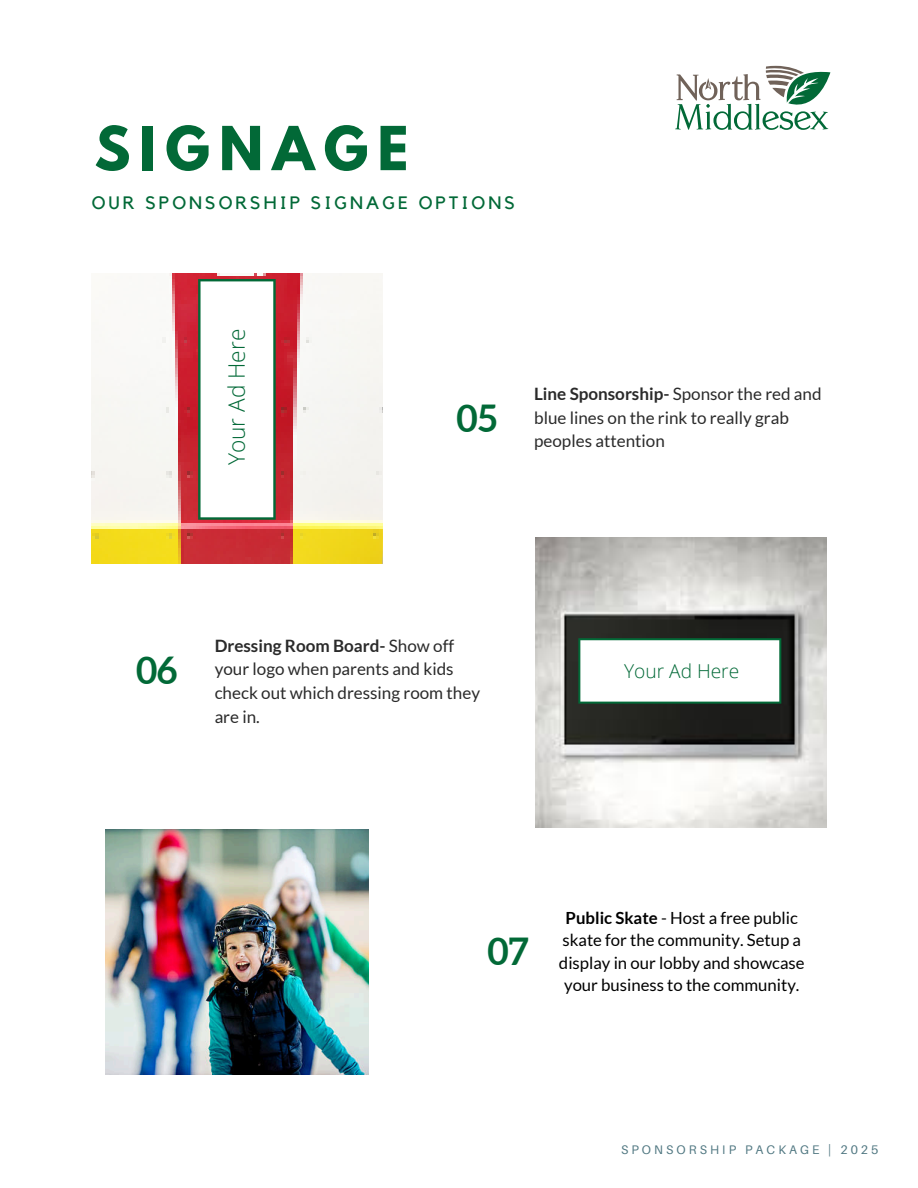
<style>
.page{position:relative;width:918px;height:1188px;background:#fff}
.page>*{position:absolute;margin:0;border:0;box-sizing:border-box;transform-origin:0 0}
.t1{font:700 53.7px "League Spartan";letter-spacing:.17em;color:#026937}
.t2{font:700 37.35px "Aleo";color:#026937}
.t3{font:300 22.65px "Open Sans";color:#026937}
.t4{font:300 19.2px "Open Sans";color:#026937}
.t5{font:17.85px "Kollektif";letter-spacing:.17em;color:#026937}
.t6{font:17.1px/23.7px "Lato";color:#2a2a2a}
.t7{font:16.8px/22.5px "Lato";color:#000;text-align:center}
.t8{font:12.45px "Aileron";letter-spacing:.25em;color:#517882}
.s1{font-weight:700}
</style>
<div class="page">
<svg style="left:675px;top:66px;width:155px;height:64px"></svg>
<img style="left:92px;top:273px;width:290px;height:291px">
<img style="left:536px;top:537px;width:290px;height:291px">
<svg style="left:198px;top:279px;width:78px;height:241px"></svg>
<svg style="left:578px;top:638px;width:203px;height:66px"></svg>
<img style="left:106px;top:830px;width:263px;height:244px">
<p class="t1" style="left:94px;top:122px;width:316px">SIGNAGE</p>
<p class="t5" style="left:92px;top:195px;width:424px">OUR SPONSORSHIP SIGNAGE OPTIONS</p>
<p class="t3" style="left:221px;top:465px;width:138px;rotate:-90deg">Your Ad Here</p>
<h2 class="t2" style="left:456px;top:397px;width:42px">05</h2>
<p class="t6" style="left:534px;top:381px;width:289px"><span class="s1">Line Sponsorship-</span> Sponsor the red and blue lines on the rink to really grab peoples attention</p>
<p class="t2" style="left:136px;top:649px;width:43px">06</p>
<h4 class="t6" style="left:215px;top:633px;width:267px"><span class="s1">Dressing Room Board-</span> Show off your logo when parents and kids check out which dressing room they are in.</h4>
<h3 class="t4" style="left:624px;top:657px;width:117px">Your Ad Here</h3>
<p class="t2" style="left:487px;top:930px;width:43px">07</p>
<p class="t7" style="left:559px;top:906px;width:247px"><span class="s1">Public Skate</span> - Host a free public skate for the community. Setup a display in our lobby and showcase your business to the community.</p>
<h4 class="t8" style="left:621px;top:1142px;width:259px">SPONSORSHIP PACKAGE | 2025</h4>
</div>
